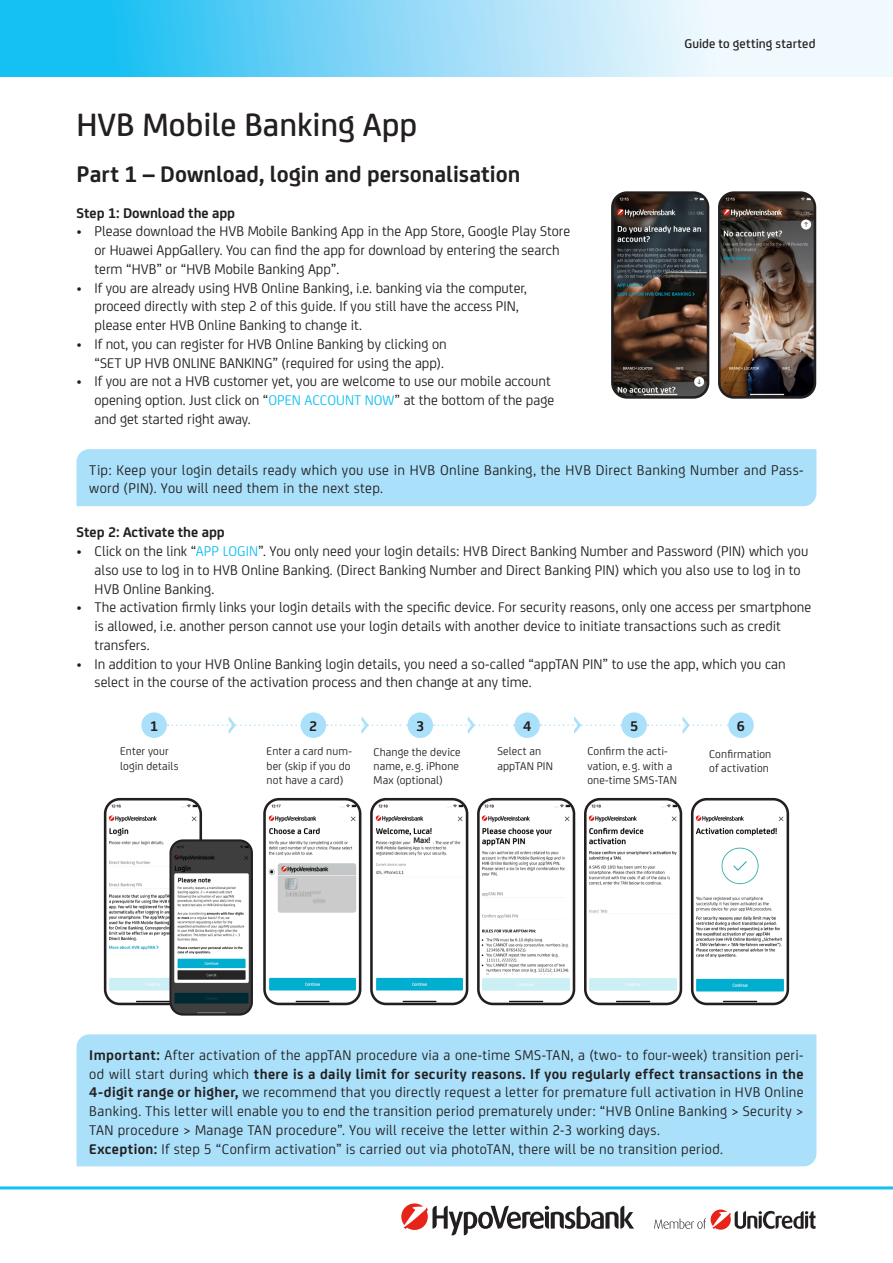
<style>
.page{position:relative;width:893px;height:1263px;background:#fff}
.page>*{position:absolute;margin:0;border:0;box-sizing:border-box;transform-origin:0 0}
.Produktitel{font:500 34.5px "Uni Credit";color:#231f20}
.Teil_Abschnitt{font:700 24px "Uni Credit";color:#231f20}
.copy{font:15px/18.8px "Uni Credit";color:#231f20}
.copy-2{font:15px/18.8px "Uni Credit";letter-spacing:.025em;color:#231f20}
.copy-3{font:15px "Uni Credit";letter-spacing:.02em;color:#231f20}
.Abschnitt{font:700 15px "Uni Credit";color:#231f20}
.copy-4{font:700 15px "Uni Credit";color:#231f20}
.t1{font:500 13.5px "Uni Credit";letter-spacing:.01em;color:#231f20}
.copy-5{font:12px/14.4px "Uni Credit";letter-spacing:.01em;color:#231f20}
.Abschnitt-2{font:700 8.7px "Uni Credit";color:#231f20}
.s1{color:#15c0f2}
.s2{font-weight:700}
</style>
<div class="page">
<svg style="left:0;top:0;width:893px;height:77px"></svg>
<svg style="left:654px;top:1209px;width:161px;height:21px"></svg>
<svg style="left:401px;top:1203px;width:233px;height:32px"></svg>
<hr style="left:0;top:1186px;width:893px;height:3px;background:#15c0f2">
<div style="left:77px;top:449px;width:739px;height:57px;background:#aae0f9"></div>
<div style="left:141px;top:712px;width:26px;height:26px;background:#aae0f9;border-radius:50%"></div>
<svg style="left:168px;top:717px;width:134px;height:17px"></svg>
<div style="left:301px;top:712px;width:25px;height:26px;background:#aae0f9;border-radius:50%"></div>
<div style="left:407px;top:712px;width:26px;height:26px;background:#aae0f9;border-radius:50%"></div>
<div style="left:514px;top:712px;width:26px;height:26px;background:#aae0f9;border-radius:50%"></div>
<div style="left:621px;top:712px;width:26px;height:26px;background:#aae0f9;border-radius:50%"></div>
<div style="left:728px;top:712px;width:26px;height:26px;background:#aae0f9;border-radius:50%"></div>
<svg style="left:327px;top:717px;width:81px;height:17px"></svg>
<svg style="left:434px;top:717px;width:81px;height:17px"></svg>
<svg style="left:541px;top:717px;width:81px;height:17px"></svg>
<svg style="left:648px;top:717px;width:80px;height:17px"></svg>
<img style="left:108px;top:802px;width:90px;height:199px">
<div style="left:104px;top:798px;width:98px;height:207px;border:3px solid #231f20;border-radius:15px"></div>
<img style="left:171px;top:841px;width:80px;height:173px">
<div style="left:169px;top:839px;width:84px;height:176px;border:2px solid #231f20;border-radius:12px"></div>
<img style="left:267px;top:799px;width:93px;height:203px">
<div style="left:263px;top:798px;width:98px;height:207px;border:3px solid #231f20;border-radius:15px"></div>
<img style="left:481px;top:802px;width:90px;height:199px">
<div style="left:477px;top:798px;width:98px;height:207px;border:3px solid #231f20;border-radius:15px"></div>
<img style="left:695px;top:802px;width:90px;height:199px">
<div style="left:691px;top:798px;width:98px;height:207px;border:3px solid #231f20;border-radius:15px"></div>
<img style="left:588px;top:802px;width:90px;height:199px">
<div style="left:584px;top:798px;width:98px;height:207px;border:3px solid #231f20;border-radius:15px"></div>
<img style="left:374px;top:802px;width:90px;height:199px">
<div style="left:370px;top:798px;width:98px;height:207px;border:3px solid #231f20;border-radius:15px"></div>
<div style="left:412px;top:833px;width:21px;height:11px;background:#fff"></div>
<div style="left:77px;top:1034px;width:739px;height:132px;background:#aae0f9"></div>
<img style="left:722px;top:195px;width:90px;height:200px">
<div style="left:718px;top:191px;width:98px;height:208px;border:3px solid #231f20;border-radius:15px"></div>
<img style="left:615px;top:195px;width:90px;height:200px">
<div style="left:611px;top:191px;width:98px;height:208px;border:3px solid #231f20;border-radius:15px"></div>
<p class="t1" style="left:684px;top:34px;width:133px">Guide to getting started</p>
<p class="Produktitel" style="left:77px;top:100px;width:342px">HVB Mobile Banking App</p>
<p class="Teil_Abschnitt" style="left:77px;top:156px;width:445px">Part 1 – Download, login and personalisation</p>
<p class="Abschnitt" style="left:77px;top:201px;width:160px">Step 1: Download the app</p>
<p class="copy" style="left:95px;top:221px;width:477px;text-indent:-18px">• Please download the HVB Mobile Banking App in the App Store, Google Play Store or Huawei AppGallery. You can find the app for download by entering the search term “HVB” or “HVB Mobile Banking App”.</p>
<p class="copy" style="left:95px;top:277px;width:434px;text-indent:-18px">• If you are already using HVB Online Banking, i.e. banking via the computer, proceed directly with step 2 of this guide. If you still have the access PIN, please enter HVB Online Banking to change it.</p>
<p class="copy" style="left:77px;top:334px;width:372px;text-align:right">• If not, you can register for HVB Online Banking by clicking on “SET UP HVB ONLINE BANKING” (required for using the app).</p>
<p class="copy" style="left:95px;top:371px;width:461px;text-indent:-18px">• If you are not a HVB customer yet, you are welcome to use our mobile account opening option. Just click on “<span class="s1">OPEN ACCOUNT NOW</span>” at the bottom of the page and get started right away.</p>
<p class="copy-2" style="left:89px;top:459px;width:716px">Tip: Keep your login details ready which you use in HVB Online Banking, the HVB Direct Banking Number and Pass&shy;word (PIN). You will need them in the next step.</p>
<p class="Abschnitt" style="left:77px;top:521px;width:150px">Step 2: Activate the app</p>
<p class="copy" style="left:95px;top:541px;width:715px;text-indent:-18px">• Click on the link “<span class="s1">APP LOGIN</span>”. You only need your login details: HVB Direct Banking Number and Password (PIN) which you also use to log in to HVB Online Banking. (Direct Banking Number and Direct Banking PIN) which you also use to log in to<br>HVB Online Banking.</p>
<p class="copy" style="left:95px;top:597px;width:718px;text-indent:-18px">• The activation firmly links your login details with the specific device. For security reasons, only one access per smartphone is allowed, i.e. another person cannot use your login details with another device to initiate transactions such as credit transfers.</p>
<p class="copy" style="left:95px;top:653px;width:693px;text-indent:-18px">• In addition to your HVB Online Banking login details, you need a so-called “appTAN PIN” to use the app, which you can select in the course of the activation process and then change at any time.</p>
<p class="copy-4" style="left:150px;top:715px;width:10px">1</p>
<p class="copy-4" style="left:309px;top:715px;width:10px">2</p>
<p class="copy-4" style="left:416px;top:715px;width:10px">3</p>
<p class="copy-4" style="left:523px;top:715px;width:10px">4</p>
<p class="copy-4" style="left:630px;top:715px;width:10px">5</p>
<p class="copy-4" style="left:737px;top:715px;width:10px">6</p>
<p class="copy-5" style="left:120px;top:743px;width:60px">Enter your login details</p>
<p class="copy-5" style="left:373px;top:744px;width:89px">Change the device name, e. g. iPhone<br>Max (optional)</p>
<p class="copy-5" style="left:497px;top:743px;width:57px">Select an appTAN PIN</p>
<p class="copy-5" style="left:587px;top:743px;width:91px">Confirm the acti&shy;vation, e. g. with a one-time SMS-TAN</p>
<p class="copy-5" style="left:709px;top:746px;width:64px">Confirmation of activation</p>
<p class="copy-5" style="left:267px;top:743px;width:87px;text-align:justify">Enter a card num&shy;ber (skip if you do not have a card)</p>
<p class="Abschnitt-2" style="left:413px;top:833px;width:18px">Max!</p>
<p class="copy" style="left:89px;top:1045px;width:716px;text-align:justify"><span class="s2">Important:</span> After activation of the appTAN procedure via a one-time SMS-TAN, a (two- to four-week) transition peri&shy;od will start during which <span class="s2">there is a daily limit for security reasons. If you regularly effect transactions in the 4-digit range or higher,</span> we recommend that you directly request a letter for premature full activation in HVB Online Banking. This letter will enable you to end the transition period prematurely under: “HVB Online Banking &gt; Security &gt; TAN procedure &gt; Manage TAN procedure”. You will receive the letter within 2-3 working days.</p>
<p class="copy-3" style="left:89px;top:1138px;width:635px"><span class="s2">Exception:</span> If step 5 “Confirm activation” is carried out via photoTAN, there will be no transition period.</p>
</div>
